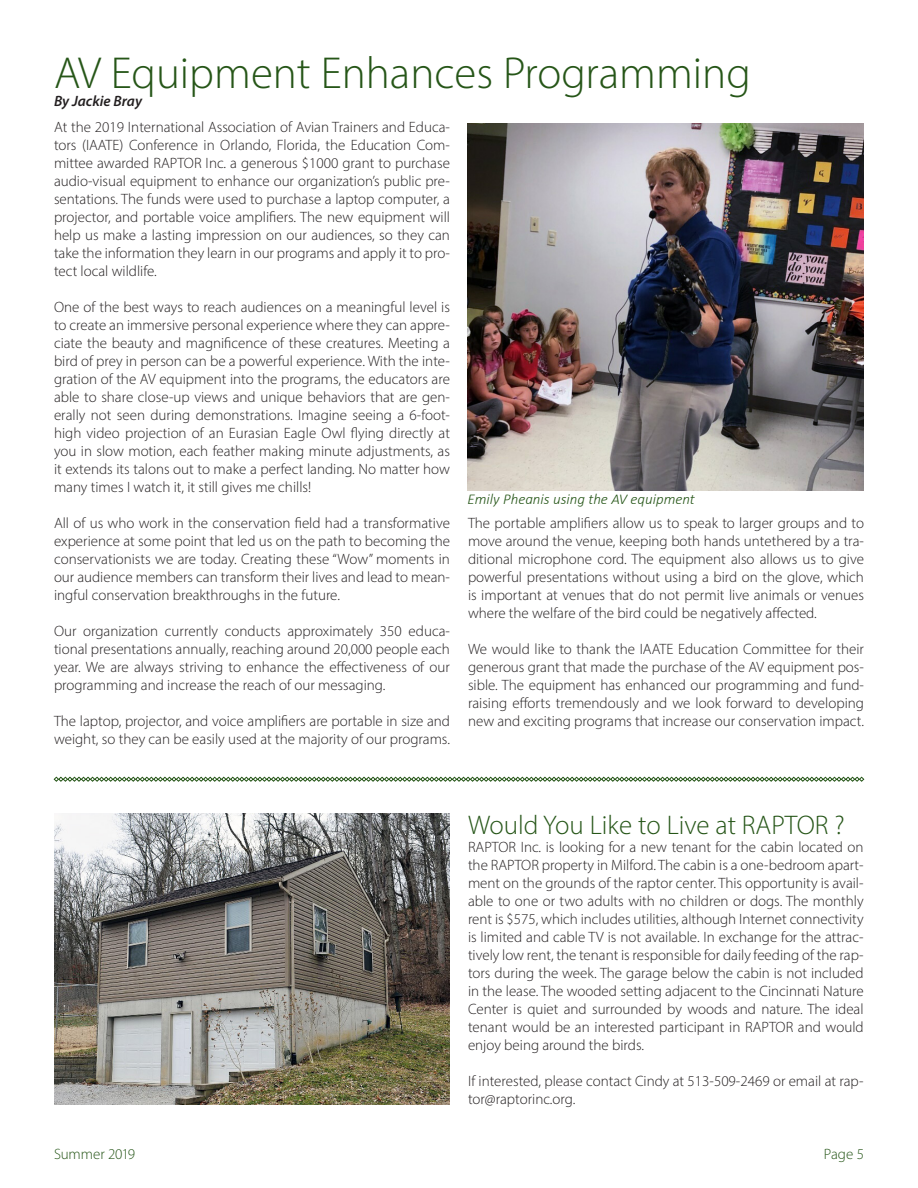
<style>
.page{position:relative;width:918px;height:1188px;background:#fff}
.page>*{position:absolute;margin:0;border:0;box-sizing:border-box;transform-origin:0 0}
.Heading_1{font:300 45px "Myriad Pro";color:#265618}
.Heading_3{font:300 27px "Myriad Pro";color:#265618}
.Article_Body{font:300 15px/18px "Myriad Pro";color:#231f20;text-align:justify}
.Captions{font:italic 300 15px "Calibri";color:#265618}
.t1{font:300 15px "Myriad Pro";letter-spacing:-.005em;color:#265618}
.Heading_1-2{font:italic 600 15px "Myriad Pro";color:#231f20}
</style>
<div class="page">
<svg style="left:54px;top:777px;width:810px;height:5px"></svg>
<img style="left:54px;top:813px;width:396px;height:291px">
<img style="left:468px;top:123px;width:396px;height:368px">
<p class="Heading_1" style="left:54px;top:46px;width:698px">AV Equipment Enhances Programming</p>
<p class="Heading_1-2" style="left:54px;top:91px;width:90px">By Jackie Bray</p>
<p class="Article_Body" style="left:54px;top:118px;width:398px">At the 2019 International Association of Avian Trainers and Educa&shy;tors (IAATE) Conference in Orlando, Florida, the Education Com&shy;mittee awarded RAPTOR Inc. a generous $1000 grant to purchase audio-visual equipment to enhance our organization’s public pre&shy;sentations. The funds were used to purchase a laptop computer, a projector, and portable voice amplifiers. The new equipment will help us make a lasting impression on our audiences, so they can take the information they learn in our programs and apply it to pro&shy;tect local wildlife.</p>
<p class="Article_Body" style="left:54px;top:298px;width:398px">One of the best ways to reach audiences on a meaningful level is to create an immersive personal experience where they can appre&shy;ciate the beauty and magnificence of these creatures. Meeting a bird of prey in person can be a powerful experience. With the inte&shy;gration of the AV equipment into the programs, the educators are able to share close-up views and unique behaviors that are gen&shy;erally not seen during demonstrations. Imagine seeing a 6-foot&shy;high video projection of an Eurasian Eagle Owl flying directly at you in slow motion, each feather making minute adjustments, as it extends its talons out to make a perfect landing. No matter how many times I watch it, it still gives me chills!</p>
<p class="Article_Body" style="left:54px;top:514px;width:398px">All of us who work in the conservation field had a transformative experience at some point that led us on the path to becoming the conservationists we are today. Creating these “Wow” moments in our audience members can transform their lives and lead to mean&shy;ingful conservation breakthroughs in the future.</p>
<p class="Article_Body" style="left:54px;top:622px;width:398px">Our organization currently conducts approximately 350 educa&shy;tional presentations annually, reaching around 20,000 people each year. We are always striving to enhance the effectiveness of our programming and increase the reach of our messaging.</p>
<p class="Article_Body" style="left:54px;top:712px;width:398px">The laptop, projector, and voice amplifiers are portable in size and weight, so they can be easily used at the majority of our programs.</p>
<p class="Captions" style="left:468px;top:489px;width:229px">Emily Pheanis using the AV equipment</p>
<p class="Article_Body" style="left:468px;top:514px;width:398px">The portable amplifiers allow us to speak to larger groups and to move around the venue, keeping both hands untethered by a tra&shy;ditional microphone cord. The equipment also allows us to give powerful presentations without using a bird on the glove, which is important at venues that do not permit live animals or venues where the welfare of the bird could be negatively affected.</p>
<p class="Article_Body" style="left:468px;top:640px;width:398px">We would like to thank the IAATE Education Committee for their generous grant that made the purchase of the AV equipment pos&shy;sible. The equipment has enhanced our programming and fund&shy;raising efforts tremendously and we look forward to developing new and exciting programs that increase our conservation impact.</p>
<p class="Heading_3" style="left:468px;top:808px;width:378px">Would You Like to Live at RAPTOR ?</p>
<p class="Article_Body" style="left:468px;top:838px;width:397px">RAPTOR Inc. is looking for a new tenant for the cabin located on the RAPTOR property in Milford. The cabin is a one-bedroom apart&shy;ment on the grounds of the raptor center. This opportunity is avail&shy;able to one or two adults with no children or dogs. The monthly rent is $575, which includes utilities, although Internet connectivity is limited and cable TV is not available. In exchange for the attrac&shy;tively low rent, the tenant is responsible for daily feeding of the rap&shy;tors during the week. The garage below the cabin is not included in the lease. The wooded setting adjacent to the Cincinnati Nature Center is quiet and surrounded by woods and nature. The ideal tenant would be an interested participant in RAPTOR and would enjoy being around the birds.</p>
<p class="Article_Body" style="left:468px;top:1072px;width:397px">If interested, please contact Cindy at 513-509-2469 or email at rap&shy;tor@raptorinc.org.</p>
<p class="t1" style="left:54px;top:1145px;width:83px">Summer 2019</p>
<p class="t1" style="left:824px;top:1145px;width:42px">Page 5</p>
</div>
